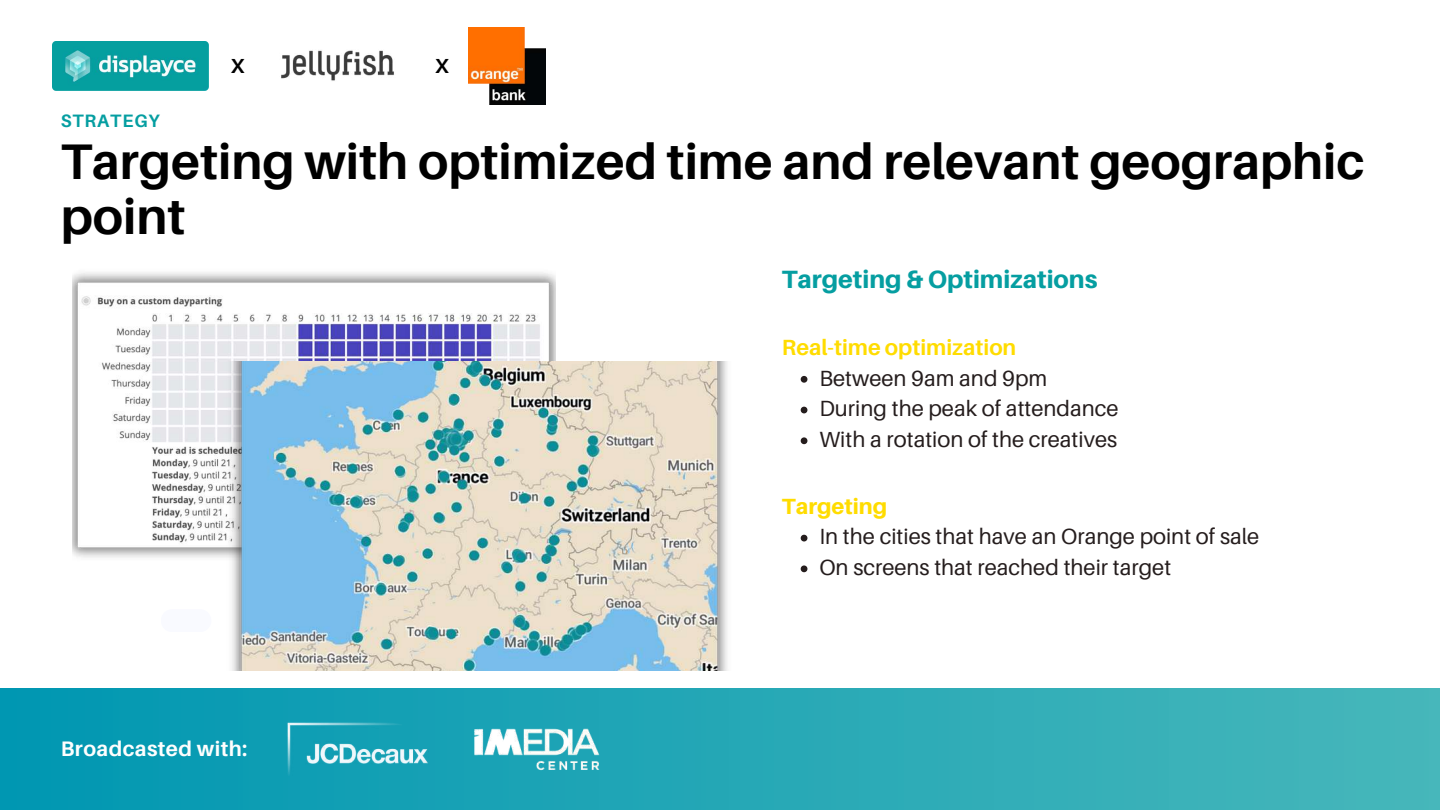
<style>
.page{position:relative;width:1440px;height:810px;background:#fff}
.page>*{position:absolute;margin:0;border:0;box-sizing:border-box;transform-origin:0 0}
.t1{font:700 50px/54.8px "Aileron";color:#000}
.t2{font:800 25px "Aileron";color:#059ea1}
.t3{font:22px/30.8px "Aileron";color:#251d1d}
.t4{font:700 22px "Aileron";color:#ffdc00}
.t5{font:800 22px "Aileron";color:#ffdc00}
.t6{font:700 21px "Aileron";letter-spacing:.02em;color:#fefefe}
.t7{font:700 20.4px "Aileron";color:#000}
.t8{font:700 18px "Aileron";letter-spacing:.05em;color:#059ea1}
</style>
<div class="page">
<div style="left:0;top:689px;width:1440px;height:121px;background:linear-gradient(to right,#0097b2,#47b7ba)"></div>
<img style="left:72px;top:272px;width:483px;height:286px">
<img style="left:216px;top:362px;width:511px;height:309px">
<img style="left:52px;top:41px;width:157px;height:49px">
<svg style="left:801px;top:376px;width:6px;height:7px"></svg>
<svg style="left:801px;top:407px;width:6px;height:6px"></svg>
<svg style="left:801px;top:437px;width:6px;height:7px"></svg>
<svg style="left:801px;top:535px;width:6px;height:6px"></svg>
<svg style="left:801px;top:565px;width:6px;height:7px"></svg>
<img style="left:469px;top:27px;width:77px;height:78px">
<img style="left:287px;top:722px;width:142px;height:55px">
<img style="left:463px;top:719px;width:143px;height:61px">
<img style="left:281px;top:50px;width:113px;height:31px">
<p class="t8" style="left:61px;top:110px;width:101px">STRATEGY</p>
<p class="t7" style="left:231px;top:53px;width:15px">X</p>
<p class="t7" style="left:435px;top:53px;width:15px">X</p>
<h1 class="t1" style="left:61px;top:133px;width:1305px">Targeting with optimized time and relevant geographic point</h1>
<p class="t2" style="left:782px;top:264px;width:317px">Targeting &amp; Optimizations</p>
<p class="t4" style="left:782px;top:334px;width:236px">Real-time optimization</p>
<p class="t3" style="left:819px;top:362px;width:301px">Between 9am and 9pm<br>During the peak of attendance<br>With a rotation of the creatives</p>
<p class="t6" style="left:61px;top:736px;width:188px">Broadcasted with:</p>
<p class="t5" style="left:782px;top:492px;width:107px">Targeting</p>
<p class="t3" style="left:819px;top:521px;width:441px">In the cities that have an Orange point of sale<br>On screens that reached their target</p>
</div>
